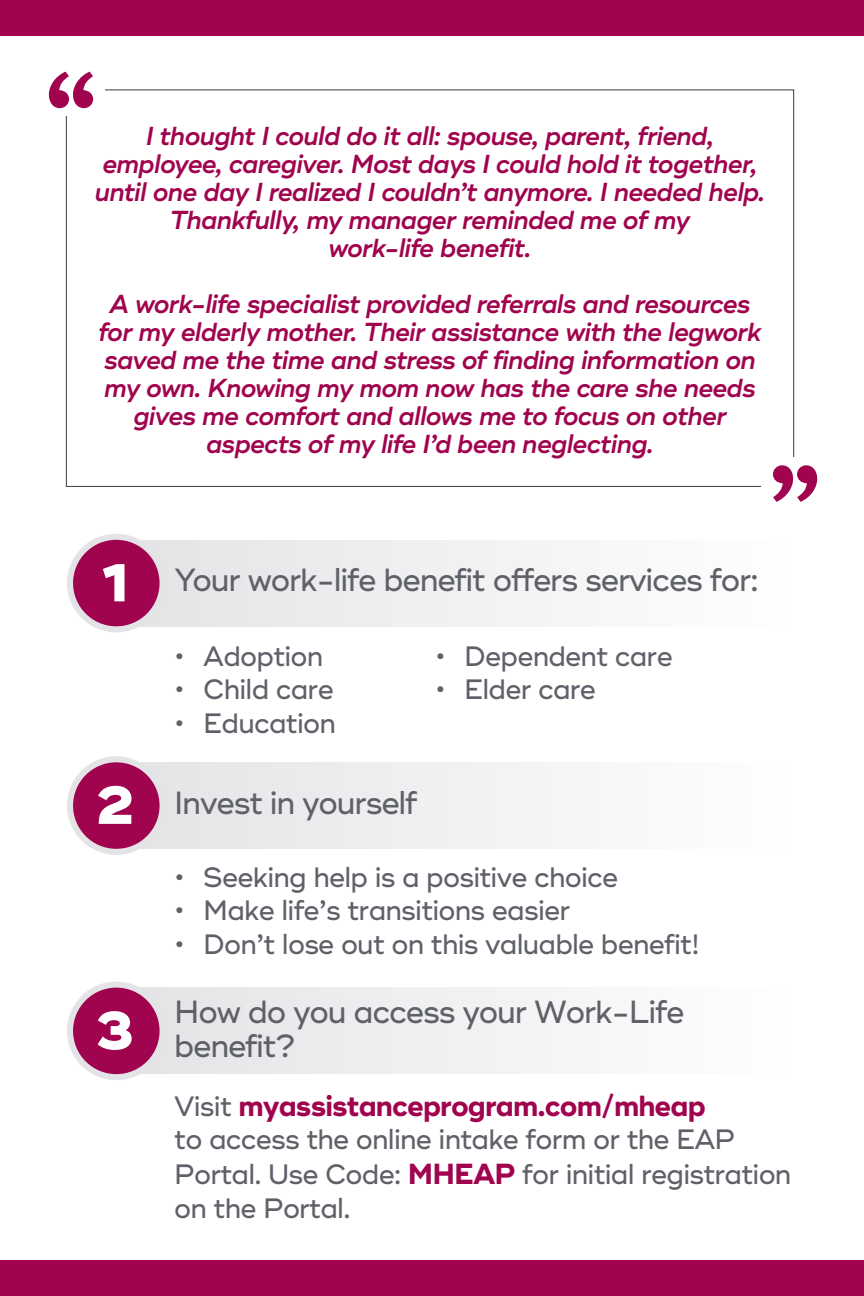
<style>
.page{position:relative;width:864px;height:1296px;background:#fff}
.page>*{position:absolute;margin:0;border:0;box-sizing:border-box;transform-origin:0 0}
.Border{font:600 109.6px "Ridley Grotesk";color:#a0044e}
.t1{font:800 53.2px "Ridley Grotesk";color:#fff}
.t2{font:500 32px/34px "Ridley Grotesk";letter-spacing:-.04em;color:#5f6169}
.t3{font:700 29px "Ridley Grotesk";letter-spacing:-.03em;color:#a0044e}
.t4{font:500 28px/34.2px "Ridley Grotesk";letter-spacing:-.03em;color:#5f6169}
.t5{font:italic 600 26px/28px "Ridley Grotesk";letter-spacing:-.03em;color:#a0044e;text-align:center}
.s1{font-weight:500;font-size:28px;color:#5f6169}
.s2{font-weight:700;font-size:29px;color:#a0044e}
</style>
<div class="page">
<div style="left:0;top:0;width:864px;height:36px;background:#a0044e"></div>
<div style="left:0;top:1260px;width:864px;height:36px;background:#a0044e"></div>
<div style="left:116px;top:540px;width:676px;height:86px;background:#f2f2f3"></div>
<div style="left:70px;top:537px;width:93px;height:92px;background:#a0044e;border-radius:50%"></div>
<div style="left:67px;top:534px;width:99px;height:98px;border:6px solid #e4e4e7;border-radius:50%"></div>
<div style="left:116px;top:762px;width:676px;height:87px;background:#f2f2f3"></div>
<div style="left:70px;top:759px;width:93px;height:93px;background:#a0044e;border-radius:50%"></div>
<div style="left:67px;top:756px;width:99px;height:99px;border:6px solid #e4e4e7;border-radius:50%"></div>
<div style="left:116px;top:988px;width:676px;height:86px;background:#f2f2f3"></div>
<div style="left:70px;top:985px;width:93px;height:92px;background:#a0044e;border-radius:50%"></div>
<div style="left:67px;top:982px;width:99px;height:98px;border:6px solid #e4e4e7;border-radius:50%"></div>
<p class="Border" style="left:43px;top:46px;width:58px">“</p>
<p class="t5" style="left:95px;top:122px;width:672px">I thought I could do it all: spouse, parent, friend, employee, caregiver. Most days I could hold it together, until one day I realized I couldn’t anymore. I needed help.<br>Thankfully, my manager reminded me of my</p>
<p class="t5" style="left:329px;top:234px;width:204px">work-life benefit.</p>
<p class="t5" style="left:98px;top:290px;width:665px">A work-life specialist provided referrals and resources for my elderly mother. Their assistance with the legwork saved me the time and stress of finding information on my own. Knowing my mom now has the care she needs gives me comfort and allows me to focus on other aspects of my life I’d been neglecting.</p>
<p class="Border" style="left:823px;top:527px;width:58px;rotate:-180deg">“</p>
<p class="t1" style="left:102px;top:550px;width:28px">1</p>
<p class="t1" style="left:96px;top:773px;width:40px">2</p>
<p class="t1" style="left:96px;top:998px;width:39px">3</p>
<p class="t2" style="left:174px;top:563px;width:586px">Your work-life benefit offers services for:</p>
<p class="t4" style="left:174px;top:639px;width:151px">• Adoption</p>
<p class="t4" style="left:174px;top:673px;width:161px">• Child care</p>
<p class="t4" style="left:174px;top:707px;width:163px">• Education</p>
<p class="t4" style="left:435px;top:639px;width:239px">• Dependent care</p>
<p class="t4" style="left:435px;top:673px;width:162px">• Elder care</p>
<p class="t2" style="left:174px;top:786px;width:245px">Invest in yourself</p>
<p class="t4" style="left:174px;top:860px;width:446px">• Seeking help is a positive choice</p>
<p class="t4" style="left:174px;top:894px;width:398px">• Make life’s transitions easier</p>
<p class="t4" style="left:174px;top:928px;width:527px">• Don’t lose out on this valuable benefit!</p>
<p class="t2" style="left:174px;top:996px;width:512px">How do you access your Work-Life benefit?</p>
<p class="t3" style="left:174px;top:1088px;width:533px"><span class="s1">Visit</span> myassistanceprogram.com/mheap</p>
<p class="t4" style="left:174px;top:1123px;width:619px">to access the online intake form or the EAP<br>Portal. Use Code: <span class="s2">MHEAP</span> for initial registration on the Portal.</p>
</div>
